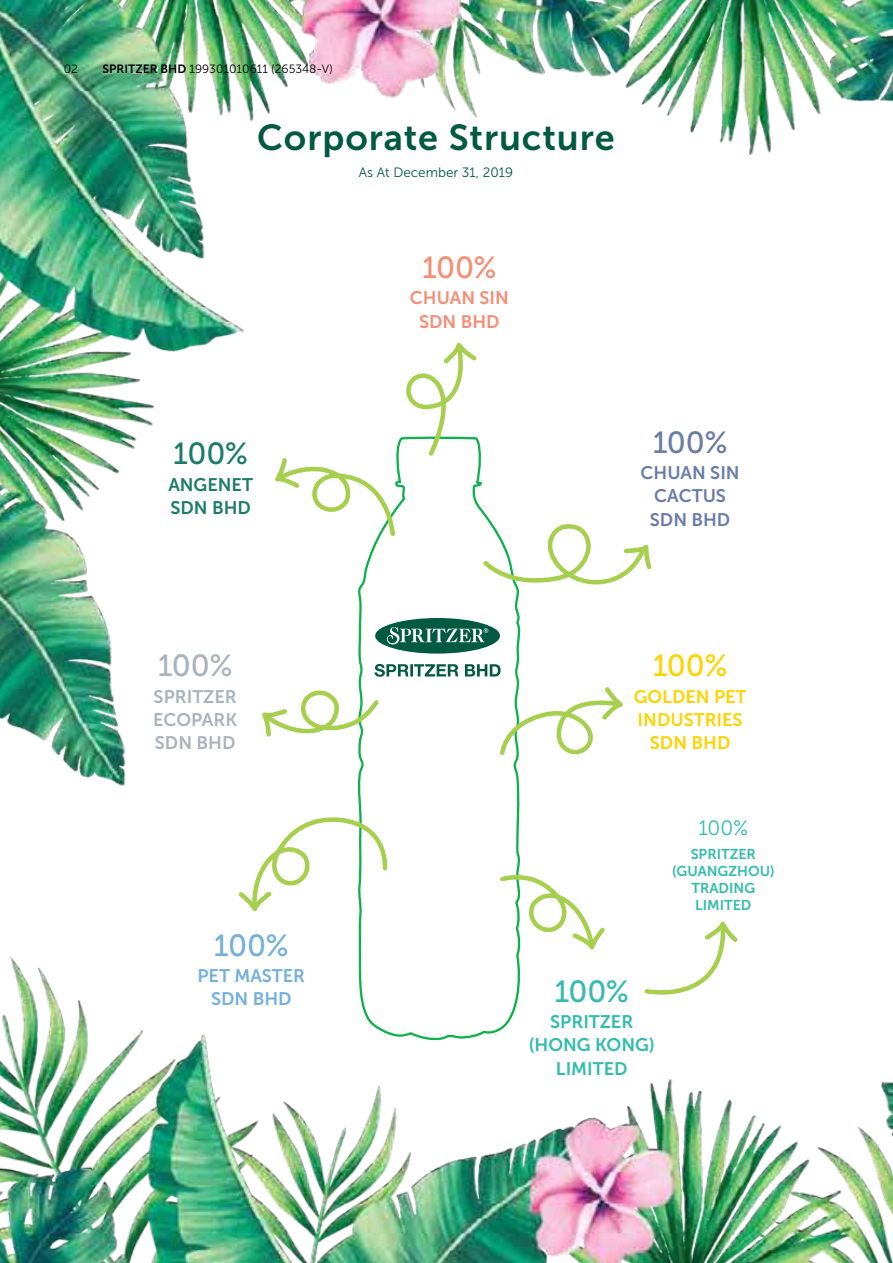
<style>
.page{position:relative;width:893px;height:1263px;background:#fff}
.page>*{position:absolute;margin:0;border:0;box-sizing:border-box;transform-origin:0 0}
.t1{font:36px "Museo Sans 700";letter-spacing:.025em;color:#005941}
.t2{font:30.45px "Museo Sans 500";color:#1b7c6a}
.t3{font:30.45px "Museo Sans 500";color:#aab2bc}
.t4{font:30.45px "Museo Sans 500";color:#6a7ca8}
.t5{font:30.45px "Museo Sans 500";color:#fed302}
.t6{font:30.45px "Museo Sans 500";color:#f68e76}
.t7{font:30.45px "Museo Sans 500";color:#74b0dc}
.t8{font:30.45px "Museo Sans 500";color:#32bcad}
.t9{font:20.7px "Museo Sans 300";color:#32bcad}
.t10{font:18.15px/23.2px "Museo Sans 700";color:#fed302;text-align:center}
.t11{font:18.15px/23.2px "Museo Sans 700";color:#32bcad;text-align:center}
.t12{font:18.15px/23.2px "Museo Sans 700";color:#aab2bc;text-align:justify}
.t13{font:18.15px/23.2px "Museo Sans 700";color:#6a7ca8;text-align:center}
.t14{font:18.15px/23.2px "Museo Sans 700";color:#74b0dc;text-align:center}
.t15{font:18.15px/23.2px "Museo Sans 700";color:#f68e76;text-align:center}
.t16{font:18.15px/23.2px "Museo Sans 700";color:#1b7c6a}
.t17{font:14.25px/16.8px "Museo Sans 700";color:#32bcad;text-align:center}
.t18{font:13.5px "Museo Sans 300";color:#005941}
.t19{font:12px "Museo Sans 300";color:#000}
.s1{font-family:"Museo Sans 700"}
</style>
<div class="page">
<img style="left:0;top:0;width:893px;height:1263px">
<div style="left:375px;top:618px;width:125px;height:36px;background:#005941;border-radius:50%"></div>
<svg style="left:386px;top:627px;width:102px;height:17px"></svg>
<svg style="left:497px;top:875px;width:112px;height:91px"></svg>
<svg style="left:235px;top:812px;width:155px;height:133px"></svg>
<svg style="left:642px;top:924px;width:100px;height:82px"></svg>
<svg style="left:273px;top:345px;width:382px;height:250px"></svg>
<svg style="left:260px;top:664px;width:365px;height:98px"></svg>
<p class="t19" style="left:64px;top:62px;width:16px">02</p>
<p class="t19" style="left:103px;top:62px;width:232px"><span class="s1">SPRITZER BHD</span> 199301010611 (265348-V)</p>
<h1 class="t1" style="left:257px;top:118px;width:359px">Corporate Structure</h1>
<p class="t18" style="left:359px;top:165px;width:156px">As At December 31, 2019</p>
<h2 class="t2" style="left:173px;top:437px;width:76px">100%</h2>
<h3 class="t16" style="left:168px;top:473px;width:86px">ANGENET<br>SDN BHD</h3>
<h2 class="t3" style="left:158px;top:649px;width:76px">100%</h2>
<h3 class="t12" style="left:153px;top:685px;width:85px">SPRITZER ECOPARK SDN BHD</h3>
<h2 class="t6" style="left:422px;top:251px;width:76px">100%</h2>
<h3 class="t15" style="left:410px;top:286px;width:101px">CHUAN SIN<br>SDN BHD</h3>
<h2 class="t4" style="left:653px;top:426px;width:76px">100%</h2>
<h3 class="t13" style="left:641px;top:461px;width:101px">CHUAN SIN<br>CACTUS<br>SDN BHD</h3>
<h2 class="t5" style="left:653px;top:649px;width:76px">100%</h2>
<h3 class="t10" style="left:634px;top:685px;width:114px">GOLDEN PET<br>INDUSTRIES<br>SDN BHD</h3>
<h3 class="t9" style="left:698px;top:817px;width:51px">100%</h3>
<p class="t17" style="left:672px;top:846px;width:104px">SPRITZER (GUANGZHOU)<br>TRADING<br>LIMITED</p>
<h2 class="t7" style="left:214px;top:928px;width:76px">100%</h2>
<h3 class="t14" style="left:198px;top:964px;width:109px">PET MASTER<br>SDN BHD</h3>
<h2 class="t8" style="left:554px;top:975px;width:76px">100%</h2>
<h3 class="t11" style="left:529px;top:1010px;width:127px">SPRITZER (HONG KONG)<br>LIMITED</h3>
</div>
